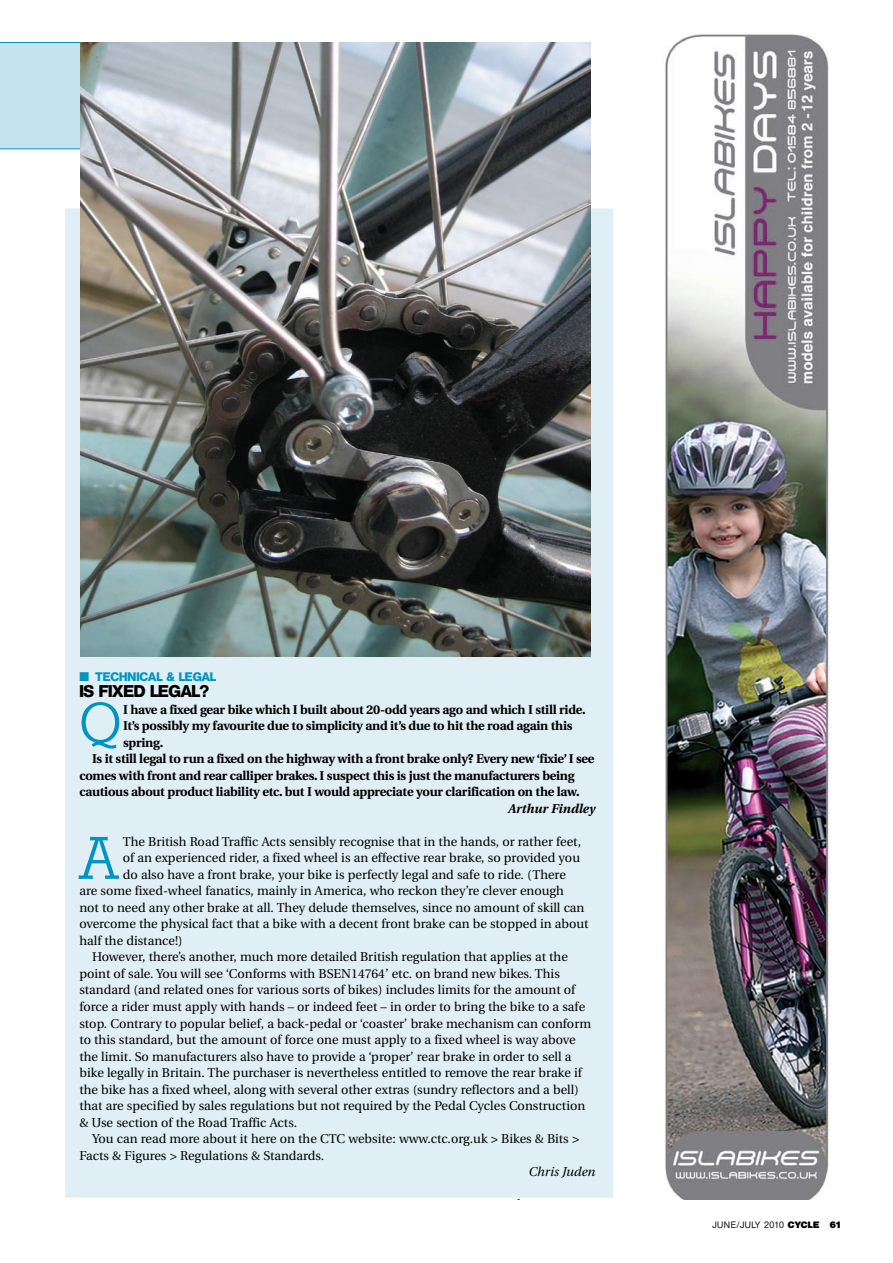
<style>
.page{position:relative;width:893px;height:1263px;background:#fff}
.page>*{position:absolute;margin:0;border:0;box-sizing:border-box;transform-origin:0 0}
.Answer_2ndPara{font:300 58.5px "Stafford";color:#0094c1}
.t1{font:300 55.05px "Stafford";color:#0094c1}
.t2{font:800 16.5px "Olympia";color:#000}
.Answer_2ndPara-2{font:12.75px/16.5px "Utopia";color:#000}
.t3{font:700 12.75px/16.5px "Utopia";letter-spacing:-.02em;color:#000}
.Answer_2ndPara-3{font:italic 700 12.75px "Utopia";color:#000}
.Answer_2ndPara-4{font:italic 12.75px "Utopia";color:#000}
.t4{font:800 12px "Olympia";color:#0094c1}
.t5{font:500 9px "Olympia";letter-spacing:.05em;color:#000}
.s1{font-weight:800}
</style>
<div class="page">
<div style="left:0;top:42px;width:89px;height:107px;background:#c6e2ef"></div>
<div style="left:64px;top:207px;width:551px;height:992px;background:#e0eff6;border:2px solid #fff"></div>
<img style="left:80px;top:43px;width:511px;height:613px">
<img style="left:665px;top:34px;width:164px;height:1165px">
<p class="t4" style="left:79px;top:669px;width:131px">■ TECHNICAL &amp; LEGAL</p>
<p class="t2" style="left:79px;top:682px;width:131px">IS FIXED LEGAL?</p>
<p class="t1" style="left:79px;top:690px;width:43px">Q</p>
<p class="t3" style="left:123px;top:701px;width:464px">I have a fixed gear bike which I built about 20-odd years ago and which I still ride.<br>It’s possibly my favourite due to simplicity and it’s due to hit the road again this spring.</p>
<p class="t3" style="left:79px;top:751px;width:517px;text-indent:13px">Is it still legal to run a fixed on the highway with a front brake only? Every new ‘fixie’ I see comes with front and rear calliper brakes. I suspect this is just the manufacturers being cautious about product liability etc. but I would appreciate your clarification on the law.</p>
<p class="Answer_2ndPara-3" style="left:508px;top:801px;width:89px">Arthur Findley</p>
<p class="Answer_2ndPara" style="left:79px;top:824px;width:40px">A</p>
<p class="Answer_2ndPara-2" style="left:123px;top:834px;width:460px">The British Road Traffic Acts sensibly recognise that in the hands, or rather feet,</p>
<p class="Answer_2ndPara-2" style="left:123px;top:850px;width:459px">of an experienced rider, a fixed wheel is an effective rear brake, so provided you</p>
<p class="Answer_2ndPara-2" style="left:123px;top:867px;width:444px">do also have a front brake, your bike is perfectly legal and safe to ride. (There</p>
<p class="Answer_2ndPara-2" style="left:79px;top:883px;width:486px">are some fixed-wheel fanatics, mainly in America, who reckon they’re clever enough</p>
<p class="Answer_2ndPara-2" style="left:79px;top:900px;width:507px">not to need any other brake at all. They delude themselves, since no amount of skill can</p>
<p class="Answer_2ndPara-2" style="left:79px;top:916px;width:511px">overcome the physical fact that a bike with a decent front brake can be stopped in about</p>
<p class="Answer_2ndPara-2" style="left:79px;top:933px;width:105px">half the distance!)</p>
<p class="Answer_2ndPara-2" style="left:79px;top:949px;width:513px;text-indent:13px">However, there’s another, much more detailed British regulation that applies at the point of sale. You will see ‘Conforms with BSEN14764’ etc. on brand new bikes. This standard (and related ones for various sorts of bikes) includes limits for the amount of force a rider must apply with hands – or indeed feet – in order to bring the bike to a safe stop. Contrary to popular belief, a back-pedal or ‘coaster’ brake mechanism can conform to this standard, but the amount of force one must apply to a fixed wheel is way above the limit. So manufacturers also have to provide a ‘proper’ rear brake in order to sell a bike legally in Britain. The purchaser is nevertheless entitled to remove the rear brake if the bike has a fixed wheel, along with several other extras (sundry reflectors and a bell) that are specified by sales regulations but not required by the Pedal Cycles Construction &amp; Use section of the Road Traffic Acts.</p>
<p class="Answer_2ndPara-2" style="left:79px;top:1131px;width:501px;text-indent:13px">You can read more about it here on the CTC website: www.ctc.org.uk &gt; Bikes &amp; Bits &gt;<br>Facts &amp; Figures &gt; Regulations &amp; Standards.</p>
<p class="Answer_2ndPara-4" style="left:529px;top:1165px;width:68px">Chris Juden</p>
<p class="t5" style="left:712px;top:1219px;width:131px">JUNE/JULY 2010 <span class="s1">CYCLE 61</span></p>
</div>
